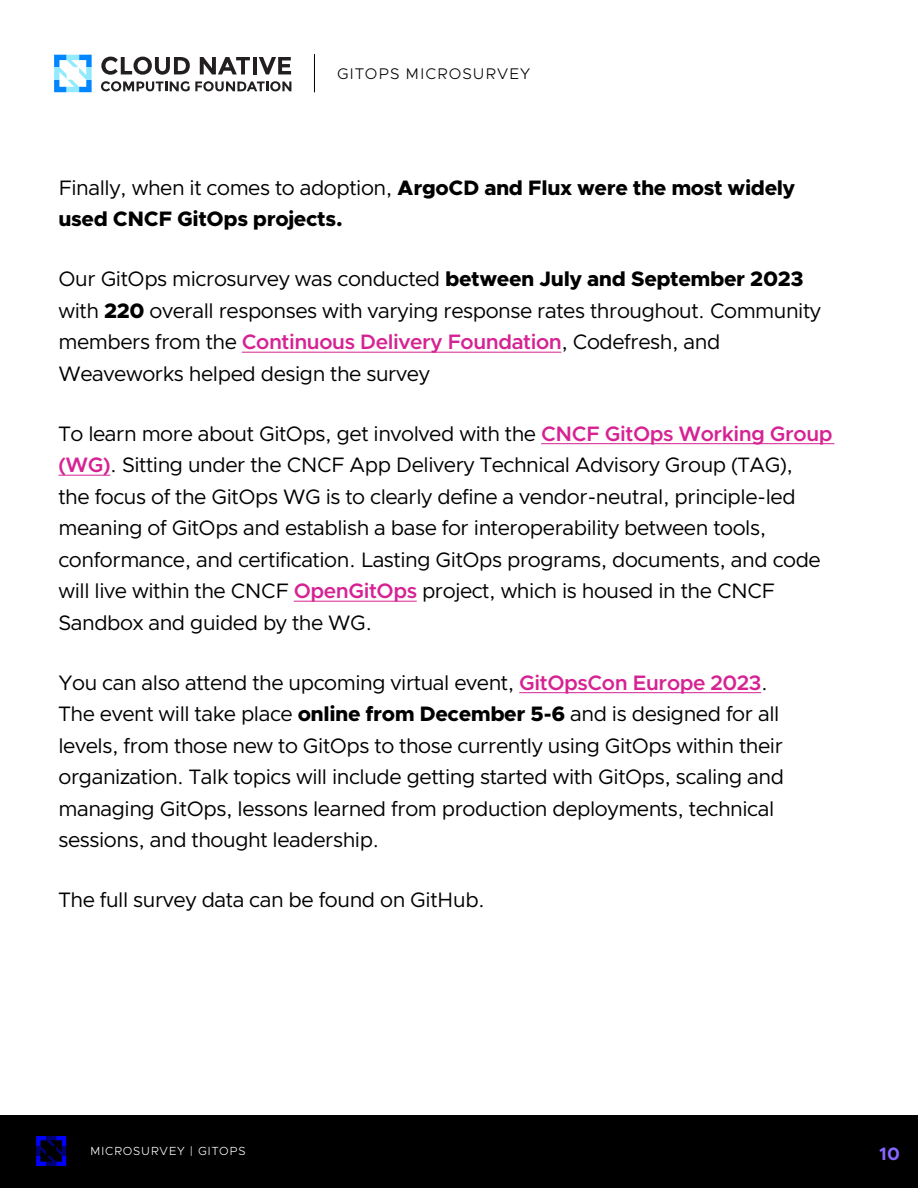
<style>
.page{position:relative;width:918px;height:1188px;background:#fff}
.page>*{position:absolute;margin:0;border:0;box-sizing:border-box;transform-origin:0 0}
.t1{font:21px/31.5px "Clarity City";letter-spacing:-.02em;color:#000}
.t2{font:800 21px/31.5px "Clarity City";letter-spacing:-.02em;color:#000}
.t3{font:700 18px "Clarity City";color:#8766ff}
.t4{font:300 15.45px "Clarity City";letter-spacing:.06em;color:#000}
.t5{font:300 11.85px "Clarity City";letter-spacing:.06em;color:#fff}
.s1{font-weight:400}
.s2{font-weight:800}
.s3{font-weight:600;color:#d62293}
</style>
<div class="page">
<svg style="left:54px;top:55px;width:38px;height:37px"></svg>
<svg style="left:101px;top:57px;width:89px;height:18px"></svg>
<svg style="left:200px;top:57px;width:50px;height:18px"></svg>
<hr style="left:253px;top:57px;width:4px;height:17px;background:#231f20">
<svg style="left:259px;top:57px;width:32px;height:17px"></svg>
<svg style="left:101px;top:81px;width:190px;height:10px"></svg>
<hr style="left:314px;top:54px;width:1px;height:38px;background:#000">
<div style="left:0;top:1115px;width:918px;height:73px;background:#000"></div>
<svg style="left:36px;top:1136px;width:30px;height:30px"></svg>
<hr style="left:242px;top:352px;width:319px;height:1px;background:#d62293">
<hr style="left:541px;top:443px;width:293px;height:1px;background:#d62293">
<hr style="left:58px;top:475px;width:52px;height:1px;background:#d62293">
<hr style="left:294px;top:601px;width:123px;height:1px;background:#d62293">
<hr style="left:519px;top:692px;width:242px;height:1px;background:#d62293">
<p class="t4" style="left:337px;top:64px;width:195px">GITOPS MICROSURVEY</p>
<p class="t2" style="left:58px;top:172px;width:738px"><span class="s1">Finally, when it comes to adoption,</span> ArgoCD and Flux were the most widely used CNCF GitOps projects.</p>
<p class="t1" style="left:58px;top:263px;width:764px">Our GitOps microsurvey was conducted <span class="s2">between July and September 2023 </span>with <span class="s2">220</span> overall responses with varying response rates throughout. Community members from the <span class="s3">Continuous Delivery Foundation</span>, Codefresh, and Weaveworks helped design the survey</p>
<p class="t1" style="left:58px;top:418px;width:776px">To learn more about GitOps, get involved with the <span class="s3">CNCF GitOps Working Group (WG)</span>. Sitting under the CNCF App Delivery Technical Advisory Group (TAG),<br>the focus of the GitOps WG is to clearly define a vendor-neutral, principle-led meaning of GitOps and establish a base for interoperability between tools, conformance, and certification. Lasting GitOps programs, documents, and code will live within the CNCF <span class="s3">OpenGitOps</span> project, which is housed in the CNCF Sandbox and guided by the WG.</p>
<p class="t1" style="left:58px;top:667px;width:727px">You can also attend the upcoming virtual event, <span class="s3">GitOpsCon Europe 2023</span>.<br>The event will take place <span class="s2">online from December 5-6</span> and is designed for all levels, from those new to GitOps to those currently using GitOps within their organization. Talk topics will include getting started with GitOps, scaling and managing GitOps, lessons learned from production deployments, technical sessions, and thought leadership.</p>
<p class="t1" style="left:58px;top:884px;width:428px">The full survey data can be found on GitHub.</p>
<p class="t5" style="left:90px;top:1144px;width:157px">MICROSURVEY | GITOPS</p>
<p class="t3" style="left:879px;top:1143px;width:22px">10</p>
</div>
